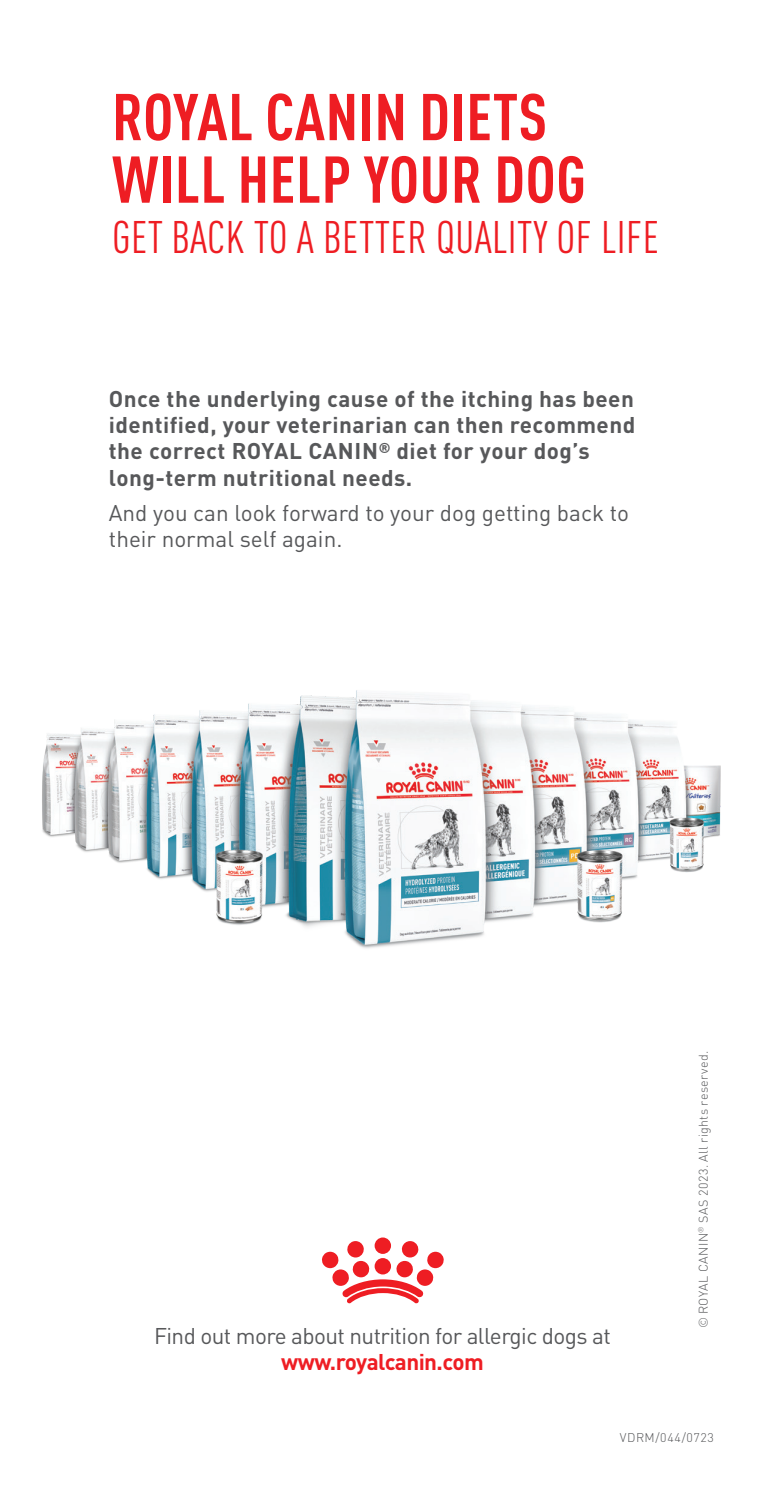
<style>
.page{position:relative;width:765px;height:1485px;background:#fff}
.page>*{position:absolute;margin:0;border:0;box-sizing:border-box;transform-origin:0 0}
.t1{font:700 condensed 65px/62.5px "DIN Pro";letter-spacing:.01em;color:#ee1d23}
.t2{font:condensed 45px "DIN Pro";letter-spacing:.01em;color:#ee1d23}
.t3{font:700 22.5px/26.2px "DIN Pro";letter-spacing:.02em;color:#57585a}
.t4{font:22.5px/26.2px "DIN Pro";letter-spacing:-.005em;color:#57585a}
.t5{font:22.5px "DIN Pro";letter-spacing:-.025em;color:#57585a}
.t6{font:700 22.5px "DIN Pro";letter-spacing:-.025em;color:#ee1d23}
.t7{font:300 12.5px "DIN Pro";letter-spacing:.035em;color:#57585a}
</style>
<div class="page">
<div style="left:375px;top:1238px;width:16px;height:16px;background:#ee1d23;border-radius:50%"></div>
<svg style="left:322px;top:1241px;width:122px;height:63px"></svg>
<img style="left:42px;top:690px;width:679px;height:259px">
<h1 class="t1" style="left:112px;top:81px;width:475px">ROYAL CANIN DIETS<br>WILL HELP YOUR DOG</h1>
<h2 class="t2" style="left:112px;top:206px;width:549px">GET BACK TO A BETTER QUALITY OF LIFE</h2>
<p class="t3" style="left:109px;top:384px;width:528px">Once the underlying cause of the itching has been identified, your veterinarian can then recommend the correct ROYAL CANIN® diet for your dog’s long-term nutritional needs.</p>
<p class="t4" style="left:109px;top:498px;width:522px">And you can look forward to your dog getting back to their normal self again.</p>
<p class="t5" style="left:154px;top:1319px;width:458px">Find out more about nutrition for allergic dogs at</p>
<p class="t6" style="left:281px;top:1344px;width:204px">www.royalcanin.com</p>
<p class="t7" style="left:694px;top:1328px;width:280px;rotate:-90deg">© ROYAL CANIN<sup>®</sup> SAS 2023. All rights reserved.</p>
<p class="t7" style="left:620px;top:1428px;width:96px">VDRM/044/0723</p>
</div>
